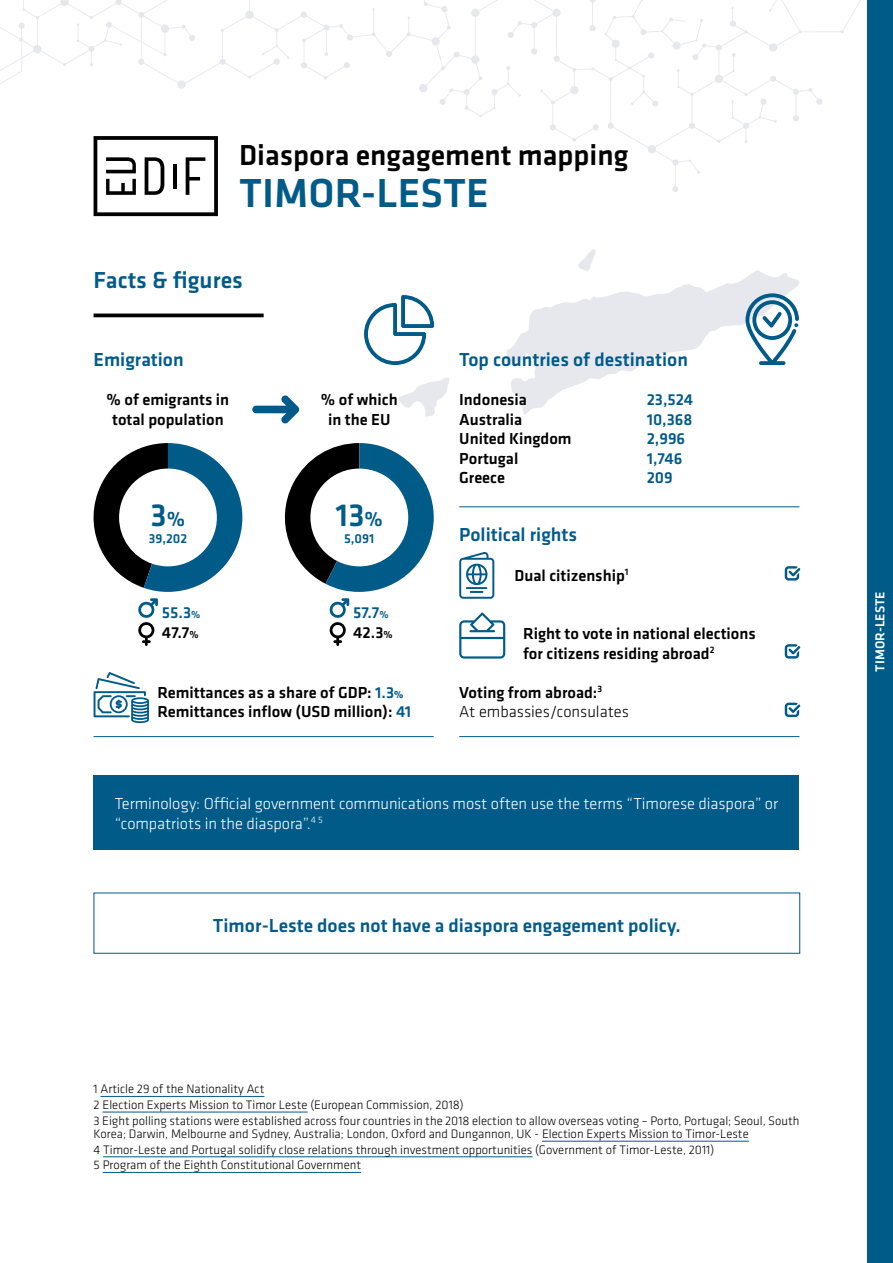
<style>
.page{position:relative;width:893px;height:1263px;background:#fff}
.page>*{position:absolute;margin:0;border:0;box-sizing:border-box;transform-origin:0 0}
.t1{font:500 42px "Klavika";color:#005b89}
.t2{font:500 33px "Klavika";color:#005b89}
.t3{font:500 30px "Klavika";color:#000}
.t4{font:500 24px "Klavika";color:#005b89}
.t5{font:500 19.5px "Klavika";color:#005b89}
.t6{font:500 16.5px/19.5px "Klavika";color:#000}
.t7{font:300 16.5px/19.5px "Klavika";letter-spacing:-.005em;color:#fff}
.t8{font:500 16.5px/19.5px "Klavika";color:#005b89}
.t9{font:300 16.5px/19.5px "Klavika";color:#000}
.t10{font:500 13.5px "Klavika";color:#fff}
.t11{font:500 13.5px "Klavika";color:#005b89}
.t12{font:300 12.75px/15.6px "Klavika";color:#000}
.s1{font-size:21px}
.s2{font-size:10.5px}
.s3{color:#000}
.s4{font-size:10.5px;color:#000}
.s5{color:#005b89}
.s6{font-weight:700;font-size:10.5px;color:#005b89}
.s7{font-weight:500}
</style>
<div class="page">
<div style="left:867px;top:0;width:26px;height:1263px;background:#005b89"></div>
<svg style="left:398px;top:249px;width:401px;height:168px"></svg>
<hr style="left:94px;top:314px;width:170px;height:3px;background:#000">
<hr style="left:94px;top:736px;width:340px;height:1px;background:#005b89">
<hr style="left:459px;top:506px;width:340px;height:1px;background:#005b89">
<div style="left:94px;top:776px;width:705px;height:74px;background:#005b89"></div>
<svg style="left:745px;top:293px;width:54px;height:72px"></svg>
<svg style="left:364px;top:295px;width:70px;height:70px"></svg>
<svg style="left:459px;top:552px;width:35px;height:47px"></svg>
<svg style="left:459px;top:612px;width:46px;height:47px"></svg>
<svg style="left:329px;top:598px;width:20px;height:48px"></svg>
<svg style="left:138px;top:598px;width:20px;height:48px"></svg>
<svg style="left:94px;top:443px;width:148px;height:149px"></svg>
<svg style="left:284px;top:443px;width:150px;height:149px"></svg>
<svg style="left:94px;top:672px;width:55px;height:51px"></svg>
<svg style="left:0;top:0;width:861px;height:216px"></svg>
<hr style="left:173px;top:164px;width:4px;height:25px;background:#000">
<svg style="left:252px;top:395px;width:48px;height:28px"></svg>
<hr style="left:459px;top:736px;width:340px;height:1px;background:#005b89">
<svg style="left:785px;top:644px;width:15px;height:15px"></svg>
<svg style="left:785px;top:566px;width:15px;height:15px"></svg>
<svg style="left:785px;top:703px;width:15px;height:14px"></svg>
<hr style="left:101px;top:1096px;width:163px;height:1px;background:#005b89">
<hr style="left:103px;top:1112px;width:205px;height:1px;background:#005b89">
<hr style="left:542px;top:1141px;width:207px;height:1px;background:#005b89">
<hr style="left:103px;top:1156px;width:429px;height:1px;background:#005b89">
<hr style="left:103px;top:1172px;width:258px;height:1px;background:#005b89">
<h3 class="t3" style="left:239px;top:135px;width:391px">Diaspora engagement mapping</h3>
<h1 class="t1" style="left:239px;top:165px;width:251px">TIMOR-LESTE</h1>
<h3 class="t4" style="left:94px;top:264px;width:151px">Facts &amp; figures</h3>
<h3 class="t5" style="left:94px;top:346px;width:92px">Emigration</h3>
<p class="t6" style="left:107px;top:389px;width:124px;text-align:center">% of emigrants in total population</p>
<p class="t6" style="left:321px;top:389px;width:78px;text-align:center">% of which in the EU</p>
<h2 class="t2" style="left:151px;top:493px;width:36px">3<span class="s1">%</span></h2>
<h2 class="t2" style="left:336px;top:493px;width:49px">13<span class="s1">%</span></h2>
<p class="t11" style="left:149px;top:529px;width:40px">39,202</p>
<p class="t11" style="left:344px;top:529px;width:32px">5,091</p>
<p class="t8" style="left:162px;top:602px;width:40px;line-height:20.1px">55.3<span class="s2">%<br></span><span class="s3">47.7</span><span class="s4">%</span></p>
<p class="t8" style="left:353px;top:602px;width:41px;line-height:20.2px">57.7<span class="s2">%<br></span><span class="s3">42.3</span><span class="s4">%</span></p>
<p class="t6" style="left:157px;top:682px;width:255px">Remittances as a share of GDP: <span class="s5">1.3</span><span class="s6">%<br></span>Remittances inflow (USD million): <span class="s5">41</span></p>
<h3 class="t5" style="left:459px;top:346px;width:230px">Top countries of destination</h3>
<p class="t6" style="left:459px;top:389px;width:114px">Indonesia<br>Australia<br>United Kingdom<br>Portugal<br>Greece</p>
<p class="t8" style="left:647px;top:389px;width:48px">23,524<br>10,368<br>2,996<br>1,746<br>209</p>
<h3 class="t5" style="left:459px;top:521px;width:119px">Political rights</h3>
<p class="t6" style="left:514px;top:565px;width:115px">Dual citizenship<sup>1</sup></p>
<p class="t6" style="left:523px;top:623px;width:234px">Right to vote in national elections for citizens residing abroad<sup>2</sup></p>
<p class="t9" style="left:459px;top:682px;width:171px"><span class="s7">Voting from abroad:</span><sup>3<br></sup>At embassies/consulates</p>
<p class="t7" style="left:115px;top:794px;width:665px">Terminology: Official government communications most often use the terms “Timorese diaspora” or “compatriots in the diaspora”.<sup>4</sup> <sup>5</sup></p>
<h3 class="t5" style="left:213px;top:912px;width:469px">Timor-Leste does not have a diaspora engagement policy.</h3>
<p class="t12" style="left:94px;top:1081px;width:707px">1 Article 29 of the Nationality Act<br>2 Election Experts Mission to Timor Leste (European Commission, 2018)<br>3 Eight polling stations were established across four countries in the 2018 election to allow overseas voting – Porto, Portugal; Seoul, South</p>
<p class="t12" style="left:94px;top:1126px;width:657px">Korea; Darwin, Melbourne and Sydney, Australia; London, Oxford and Dungannon, UK - Election Experts Mission to Timor-Leste<br>4 Timor-Leste and Portugal solidify close relations through investment opportunities (Government of Timor-Leste, 2011)<br>5 Program of the Eighth Constitutional Government</p>
<p class="t10" style="left:871px;top:672px;width:82px;rotate:-90deg">TIMOR-LESTE</p>
</div>
